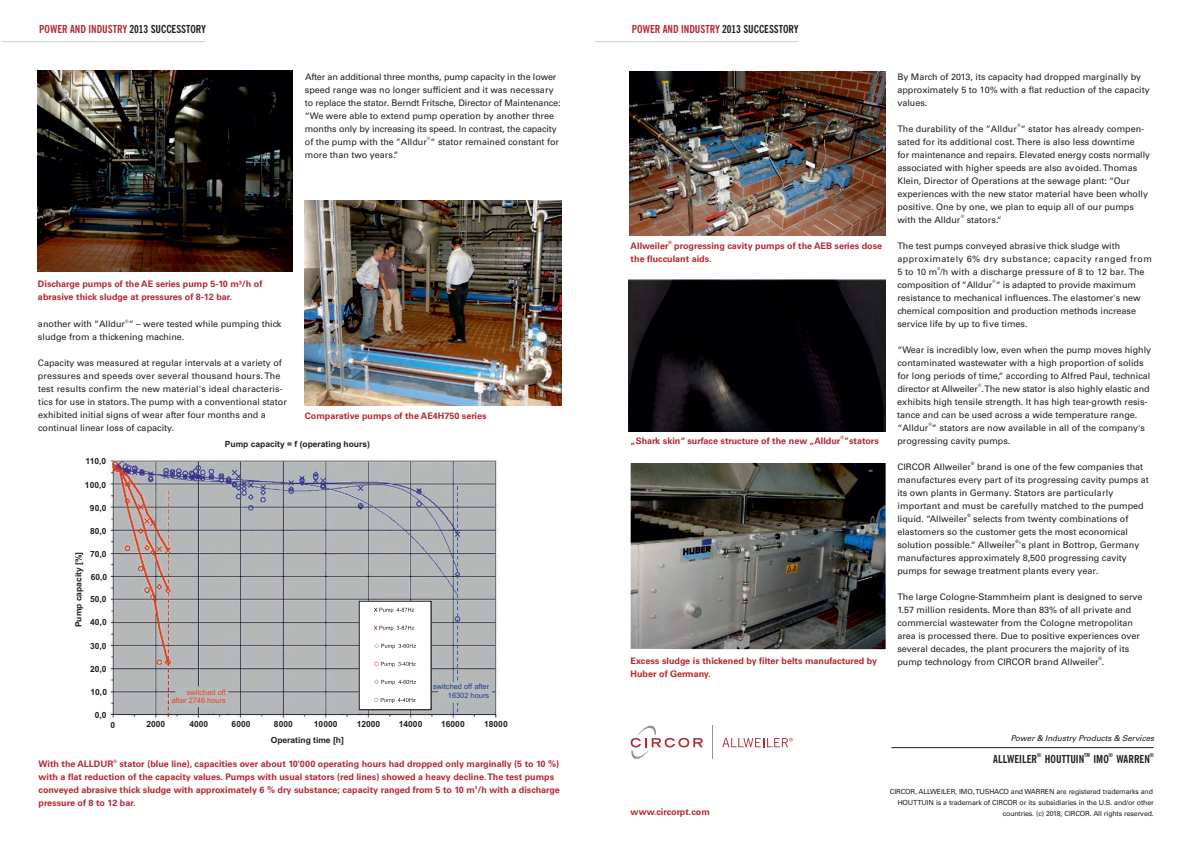
<style>
.page{position:relative;width:1191px;height:842px;background:#fff}
.page>*{position:absolute;margin:0;border:0;box-sizing:border-box;transform-origin:0 0}
.t1{font:700 condensed 11px "News Gothic BT";color:#b32a33}
.t2{font:700 condensed 11px "News Gothic BT";color:#231f20}
.t3{font:9px/13px "Univers LT";color:#231f20}
.t4{font:700 9px/13px "Univers LT";color:#b32a33}
.t5{font:9px/13px "Univers LT";letter-spacing:.045em;color:#231f20}
.t6{font:700 8.5px "Arial";color:#231f20}
.t7{font:italic 8px "Univers LT";color:#231f20}
.t8{font:7.4px/8.3px "Arial";color:#243c97;text-align:right}
.t9{font:7.4px/8.3px "Arial";color:#ef4222;text-align:right}
.t10{font:7px/11px "Univers LT";letter-spacing:-.02em;color:#231f20;text-align:right}
.t11{font:700 5.5px "Arial";color:#231f20}
.t12{font:700 condensed 5.5px "News Gothic BT";color:#231f20}
.t13{font:4.5px "Univers LT";color:#231f20}
.t14{font:4.5px "Arial";color:#231f20}
.t15{font:700 4.5px "Univers LT";color:#b32a33}
.t16{font:700 4.5px "Arial";color:#b32a33}
.s1{color:#231f20}
</style>
<div class="page">
<hr style="left:1px;top:41px;width:205px;height:1px;background:#d0d4d8">
<img style="left:38px;top:71px;width:255px;height:200px">
<img style="left:305px;top:200px;width:256px;height:205px">
<img style="left:107px;top:460px;width:393px;height:261px">
<div style="left:359px;top:601px;width:72px;height:109px;background:#fff"></div>
<div style="left:359px;top:601px;width:72px;height:109px;border:1px solid #231f20"></div>
<svg style="left:374px;top:608px;width:42px;height:95px"></svg>
<div style="left:439px;top:682px;width:52px;height:20px;background:#b6b9ba"></div>
<div style="left:176px;top:687px;width:52px;height:20px;background:#b6b9ba"></div>
<hr style="left:595px;top:41px;width:203px;height:1px;background:#d0d4d8">
<img style="left:629px;top:71px;width:256px;height:164px">
<img style="left:630px;top:463px;width:255px;height:186px">
<img style="left:629px;top:279px;width:256px;height:152px">
<hr style="left:891px;top:747px;width:262px;height:1px;background:#231f20">
<svg style="left:630px;top:725px;width:73px;height:34px"></svg>
<hr style="left:713px;top:726px;width:1px;height:33px;background:#8f9194">
<svg style="left:722px;top:738px;width:71px;height:9px"></svg>
<p class="t1" style="left:39px;top:22px;width:168px">POWER AND INDUSTRY <span class="s1">2013 SUCCESSTORY</span></p>
<p class="t3" style="left:305px;top:70px;width:257px">After an additional three months, pump capacity in the lower speed range was no longer sufficient and it was necessary to replace the stator. Berndt Fritsche, Director of Maintenance: “We were able to extend pump operation by another three months only by increasing its speed. In contrast, the capacity</p>
<p class="t13" style="left:427px;top:136px;width:5px">®</p>
<p class="t3" style="left:305px;top:135px;width:256px">of the pump with the “Alldur “ stator remained constant for more than two years.“</p>
<p class="t4" style="left:38px;top:277px;width:226px">Discharge pumps of the AE series pump 5-10 m³/h of abrasive thick sludge at pressures of 8-12 bar.</p>
<p class="t13" style="left:125px;top:319px;width:5px">®</p>
<p class="t3" style="left:38px;top:318px;width:245px">another with “Alldur “ – were tested while pumping thick sludge from a thickening machine.</p>
<p class="t3" style="left:38px;top:357px;width:250px">Capacity was measured at regular intervals at a variety of pressures and speeds over several thousand hours.The test results confirm the new material's ideal characteris&shy;tics for use in stators. The pump with a conventional stator exhibited initial signs of wear after four months and a continual linear loss of capacity.</p>
<p class="t4" style="left:305px;top:409px;width:183px">Comparative pumps of the AE4H750 series</p>
<p class="t6" style="left:85px;top:455px;width:22px">110,0</p>
<p class="t6" style="left:85px;top:479px;width:23px">100,0</p>
<p class="t6" style="left:90px;top:502px;width:18px">90,0</p>
<p class="t6" style="left:90px;top:525px;width:18px">80,0</p>
<p class="t6" style="left:90px;top:548px;width:18px">70,0</p>
<p class="t6" style="left:91px;top:571px;width:18px">60,0</p>
<p class="t6" style="left:90px;top:593px;width:18px">50,0</p>
<p class="t6" style="left:90px;top:616px;width:18px">40,0</p>
<p class="t6" style="left:90px;top:639px;width:18px">30,0</p>
<p class="t6" style="left:90px;top:663px;width:18px">20,0</p>
<p class="t6" style="left:91px;top:686px;width:18px">10,0</p>
<p class="t6" style="left:95px;top:709px;width:13px">0,0</p>
<p class="t6" style="left:72px;top:627px;width:77px;rotate:-90deg">Pump capacity [%]</p>
<p class="t6" style="left:110px;top:719px;width:6px">0</p>
<p class="t6" style="left:225px;top:438px;width:147px">Pump capacity = f (operating hours)</p>
<p class="t9" style="left:172px;top:688px;width:56px">switched off after 2746 hours</p>
<p class="t8" style="left:433px;top:682px;width:58px">switched off after<br>16302 hours</p>
<p class="t6" style="left:146px;top:718px;width:20px">2000</p>
<p class="t6" style="left:189px;top:718px;width:20px">4000</p>
<p class="t6" style="left:232px;top:718px;width:20px">6000</p>
<p class="t6" style="left:274px;top:718px;width:20px">8000</p>
<p class="t6" style="left:314px;top:718px;width:25px">10000</p>
<p class="t6" style="left:357px;top:718px;width:25px">12000</p>
<p class="t6" style="left:399px;top:718px;width:25px">14000</p>
<p class="t6" style="left:441px;top:718px;width:25px">16000</p>
<p class="t6" style="left:484px;top:718px;width:25px">18000</p>
<p class="t6" style="left:271px;top:734px;width:75px">Operating time [h]</p>
<p class="t15" style="left:113px;top:759px;width:5px">®</p>
<p class="t4" style="left:39px;top:771px;width:517px">with a flat reduction of the capacity values. Pumps with usual stators (red lines) showed a heavy decline.The test pumps</p>
<p class="t15" style="left:475px;top:785px;width:4px">3</p>
<p class="t4" style="left:39px;top:784px;width:523px">conveyed abrasive thick sludge with approximately 6 % dry substance; capacity ranged from 5 to 10 m /h with a discharge pressure of 8 to 12 bar.</p>
<p class="t4" style="left:39px;top:758px;width:522px">With the ALLDUR stator (blue line), capacities over about 10'000 operating hours had dropped only marginally (5 to 10 %)</p>
<p class="t1" style="left:632px;top:22px;width:168px">POWER AND INDUSTRY <span class="s1">2013 SUCCESSTORY</span></p>
<p class="t16" style="left:668px;top:240px;width:5px">®</p>
<p class="t4" style="left:630px;top:239px;width:253px">Allweiler progressing cavity pumps of the AEB series dose the flucculant aids.</p>
<p class="t15" style="left:840px;top:435px;width:5px">®</p>
<p class="t4" style="left:630px;top:434px;width:250px">„Shark skin“ surface structure of the new „Alldur “stators</p>
<p class="t4" style="left:630px;top:655px;width:248px">Excess sludge is thickened by filter belts manufactured by<br>Huber of Germany.</p>
<p class="t3" style="left:897px;top:70px;width:254px">By March of 2013, its capacity had dropped marginally by approximately 5 to 10% with a flat reduction of the capacity values.</p>
<p class="t13" style="left:1017px;top:123px;width:5px">®</p>
<p class="t3" style="left:897px;top:122px;width:254px">The durability of the “Alldur “ stator has already compen&shy;sated for its additional cost. There is also less downtime<br>for maintenance and repairs. Elevated energy costs normally associated with higher speeds are also avoided. Thomas Klein, Director of Operations at the sewage plant: “Our experiences with the new stator material have been wholly positive. One by one, we plan to equip all of our pumps</p>
<p class="t13" style="left:960px;top:214px;width:5px">®</p>
<p class="t3" style="left:897px;top:213px;width:106px">with the Alldur stators.“</p>
<p class="t5" style="left:897px;top:239px;width:256px">The test pumps conveyed abrasive thick sludge with approximately 6% dry substance; capacity ranged from</p>
<p class="t13" style="left:937px;top:266px;width:4px">3</p>
<p class="t3" style="left:897px;top:265px;width:249px">5 to 10 m /h with a discharge pressure of 8 to 12 bar. The</p>
<p class="t13" style="left:992px;top:279px;width:5px">®</p>
<p class="t3" style="left:897px;top:278px;width:245px">composition of “Alldur “ is adapted to provide maximum resistance to mechanical influences. The elastomer's new chemical composition and production methods increase service life by up to five times.</p>
<p class="t3" style="left:897px;top:343px;width:255px">“Wear is incredibly low, even when the pump moves highly contaminated wastewater with a high proportion of solids for long periods of time,“ according to Alfred Paul, technical</p>
<p class="t13" style="left:977px;top:383px;width:5px">®</p>
<p class="t3" style="left:897px;top:382px;width:254px">director at Allweiler .The new stator is also highly elastic and exhibits high tensile strength. It has high tear-growth resis&shy;tance and can be used across a wide temperature range.</p>
<p class="t13" style="left:928px;top:422px;width:5px">®</p>
<p class="t3" style="left:897px;top:421px;width:249px">“Alldur “ stators are now available in all of the company's progressing cavity pumps.</p>
<p class="t3" style="left:897px;top:460px;width:253px">CIRCOR Allweiler brand is one of the few companies that manufactures every part of its progressing cavity pumps at its own plants in Germany. Stators are particularly important and must be carefully matched to the pumped liquid. “Allweiler selects from twenty combinations of elastomers so the customer gets the most economical solution possible.“ Allweiler 's plant in Bottrop, Germany manufactures approximately 8,500 progressing cavity pumps for sewage treatment plants every year.</p>
<p class="t3" style="left:897px;top:590px;width:247px">The large Cologne-Stammheim plant is designed to serve 1.57 million residents. More than 83% of all private and commercial wastewater from the Cologne metropolitan area is processed there. Due to positive experiences over several decades, the plant procurers the majority of its pump technology from CIRCOR brand Allweiler .</p>
<p class="t14" style="left:971px;top:461px;width:5px">®</p>
<p class="t14" style="left:967px;top:513px;width:5px">®</p>
<p class="t14" style="left:1015px;top:539px;width:5px">®</p>
<p class="t14" style="left:1098px;top:656px;width:5px">®</p>
<p class="t7" style="left:1010px;top:733px;width:145px">Power &amp; Industry Products &amp; Services</p>
<p class="t11" style="left:1037px;top:751px;width:6px">®</p>
<p class="t12" style="left:1084px;top:752px;width:7px">TM</p>
<p class="t11" style="left:1108px;top:751px;width:6px">®</p>
<p class="t11" style="left:1150px;top:751px;width:6px">®</p>
<p class="t2" style="left:993px;top:752px;width:158px">ALLWEILER HOUTTUIN IMO WARREN</p>
<p class="t10" style="left:890px;top:786px;width:265px">CIRCOR, ALLWEILER, IMO, TUSHACO and WARREN are registered trademarks and<br>HOUTTUIN is a trademark of CIRCOR or its subsidiaries in the U.S. and/or other</p>
<p class="t4" style="left:630px;top:806px;width:81px">www.circorpt.com</p>
<p class="t10" style="left:1002px;top:808px;width:152px">countries. (c) 2018, CIRCOR. All rights reserved.</p>
</div>
